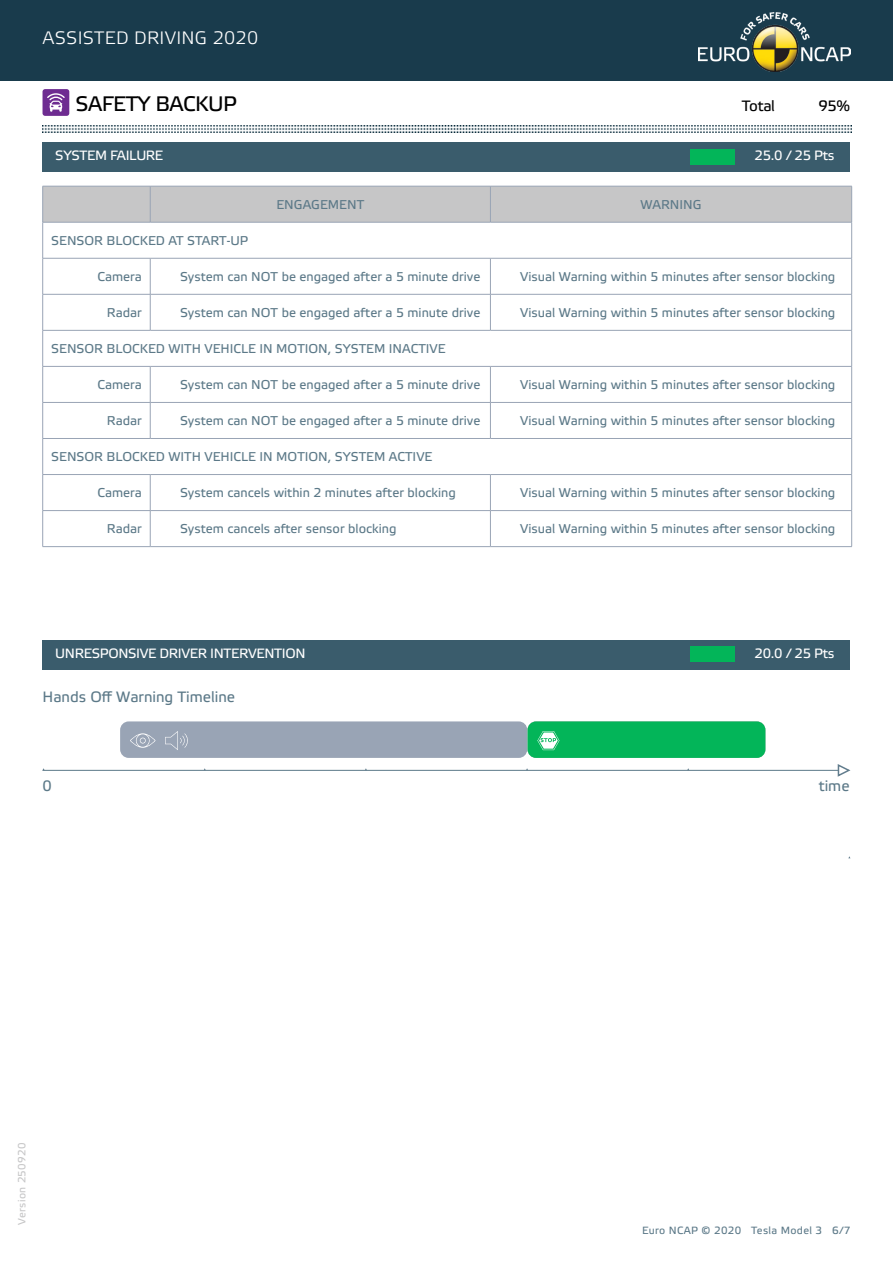
<style>
.page{position:relative;width:893px;height:1263px;background:#fff}
.page>*{position:absolute;margin:0;border:0;box-sizing:border-box;transform-origin:0 0}
.t1{font:21px "Etelka Text Pro";letter-spacing:-.025em;color:#000001}
.t2{font:18px "Etelka Light Pro";letter-spacing:.015em;color:#fff}
.t3{font:15px "Etelka Text Pro";color:#5c7988}
.t4{font:15px "Etelka Text Pro";letter-spacing:-.025em;color:#000001}
.t5{font:13.5px "Etelka Text Pro";letter-spacing:-.025em;color:#fff}
.t6{font:12.75px "Etelka Text Pro";color:#5c7988}
.t7{font:10.5px "Etelka Text Pro";letter-spacing:.03em;color:#5c7988}
.t8{font:10.5px "Etelka Text Pro";letter-spacing:.03em;color:#c6c6c7}
</style>
<div class="page">
<div style="left:0;top:0;width:893px;height:81px;background:#193b4c"></div>
<img style="left:698px;top:12px;width:152px;height:59px">
<div style="left:43px;top:89px;width:26px;height:27px;background:#6e2c91;border-radius:3px"></div>
<svg style="left:47px;top:93px;width:18px;height:19px"></svg>
<img style="left:43px;top:125px;width:808px;height:8px">
<div style="left:43px;top:142px;width:807px;height:30px;background:#3a5c6c"></div>
<div style="left:43px;top:640px;width:807px;height:29px;background:#3a5c6c"></div>
<div style="left:43px;top:187px;width:808px;height:35px;background:#c6c6c7"></div>
<hr style="left:43px;top:186px;width:107px;height:1px;background:#99a4b5">
<hr style="left:42px;top:186px;width:1px;height:36px;background:#99a4b5">
<hr style="left:150px;top:186px;width:340px;height:1px;background:#99a4b5">
<hr style="left:150px;top:186px;width:1px;height:36px;background:#99a4b5">
<hr style="left:490px;top:186px;width:362px;height:1px;background:#99a4b5">
<hr style="left:490px;top:186px;width:1px;height:36px;background:#99a4b5">
<hr style="left:851px;top:186px;width:1px;height:36px;background:#99a4b5">
<hr style="left:43px;top:222px;width:107px;height:1px;background:#99a4b5">
<hr style="left:42px;top:222px;width:1px;height:36px;background:#99a4b5">
<hr style="left:150px;top:222px;width:340px;height:1px;background:#99a4b5">
<hr style="left:490px;top:222px;width:362px;height:1px;background:#99a4b5">
<hr style="left:851px;top:222px;width:1px;height:36px;background:#99a4b5">
<hr style="left:43px;top:258px;width:107px;height:1px;background:#99a4b5">
<hr style="left:42px;top:258px;width:1px;height:36px;background:#99a4b5">
<hr style="left:150px;top:258px;width:340px;height:1px;background:#99a4b5">
<hr style="left:150px;top:258px;width:1px;height:36px;background:#99a4b5">
<hr style="left:490px;top:258px;width:362px;height:1px;background:#99a4b5">
<hr style="left:490px;top:258px;width:1px;height:36px;background:#99a4b5">
<hr style="left:851px;top:258px;width:1px;height:36px;background:#99a4b5">
<hr style="left:43px;top:294px;width:107px;height:1px;background:#99a4b5">
<hr style="left:42px;top:294px;width:1px;height:36px;background:#99a4b5">
<hr style="left:150px;top:294px;width:340px;height:1px;background:#99a4b5">
<hr style="left:150px;top:294px;width:1px;height:36px;background:#99a4b5">
<hr style="left:490px;top:294px;width:362px;height:1px;background:#99a4b5">
<hr style="left:490px;top:294px;width:1px;height:36px;background:#99a4b5">
<hr style="left:851px;top:294px;width:1px;height:36px;background:#99a4b5">
<hr style="left:43px;top:330px;width:107px;height:1px;background:#99a4b5">
<hr style="left:42px;top:330px;width:1px;height:36px;background:#99a4b5">
<hr style="left:150px;top:330px;width:340px;height:1px;background:#99a4b5">
<hr style="left:490px;top:330px;width:362px;height:1px;background:#99a4b5">
<hr style="left:851px;top:330px;width:1px;height:36px;background:#99a4b5">
<hr style="left:43px;top:366px;width:107px;height:1px;background:#99a4b5">
<hr style="left:42px;top:367px;width:1px;height:35px;background:#99a4b5">
<hr style="left:150px;top:366px;width:340px;height:1px;background:#99a4b5">
<hr style="left:150px;top:367px;width:1px;height:35px;background:#99a4b5">
<hr style="left:490px;top:366px;width:362px;height:1px;background:#99a4b5">
<hr style="left:490px;top:367px;width:1px;height:35px;background:#99a4b5">
<hr style="left:851px;top:367px;width:1px;height:35px;background:#99a4b5">
<hr style="left:43px;top:402px;width:107px;height:1px;background:#99a4b5">
<hr style="left:42px;top:403px;width:1px;height:35px;background:#99a4b5">
<hr style="left:150px;top:402px;width:340px;height:1px;background:#99a4b5">
<hr style="left:150px;top:403px;width:1px;height:35px;background:#99a4b5">
<hr style="left:490px;top:402px;width:362px;height:1px;background:#99a4b5">
<hr style="left:490px;top:403px;width:1px;height:35px;background:#99a4b5">
<hr style="left:851px;top:403px;width:1px;height:35px;background:#99a4b5">
<hr style="left:43px;top:438px;width:107px;height:1px;background:#99a4b5">
<hr style="left:42px;top:439px;width:1px;height:35px;background:#99a4b5">
<hr style="left:150px;top:438px;width:340px;height:1px;background:#99a4b5">
<hr style="left:490px;top:438px;width:362px;height:1px;background:#99a4b5">
<hr style="left:851px;top:439px;width:1px;height:35px;background:#99a4b5">
<hr style="left:43px;top:474px;width:107px;height:1px;background:#99a4b5">
<hr style="left:42px;top:475px;width:1px;height:35px;background:#99a4b5">
<hr style="left:150px;top:474px;width:340px;height:1px;background:#99a4b5">
<hr style="left:150px;top:475px;width:1px;height:35px;background:#99a4b5">
<hr style="left:490px;top:474px;width:362px;height:1px;background:#99a4b5">
<hr style="left:490px;top:475px;width:1px;height:35px;background:#99a4b5">
<hr style="left:851px;top:475px;width:1px;height:35px;background:#99a4b5">
<hr style="left:43px;top:510px;width:107px;height:1px;background:#99a4b5">
<hr style="left:42px;top:511px;width:1px;height:35px;background:#99a4b5">
<hr style="left:150px;top:510px;width:340px;height:1px;background:#99a4b5">
<hr style="left:150px;top:511px;width:1px;height:35px;background:#99a4b5">
<hr style="left:490px;top:510px;width:362px;height:1px;background:#99a4b5">
<hr style="left:490px;top:511px;width:1px;height:35px;background:#99a4b5">
<hr style="left:851px;top:511px;width:1px;height:35px;background:#99a4b5">
<hr style="left:43px;top:546px;width:107px;height:1px;background:#99a4b5">
<hr style="left:150px;top:546px;width:340px;height:1px;background:#99a4b5">
<hr style="left:490px;top:546px;width:362px;height:1px;background:#99a4b5">
<div style="left:690px;top:149px;width:44px;height:16px;background:#03b559"></div>
<div style="left:690px;top:646px;width:44px;height:15px;background:#03b559"></div>
<div style="left:120px;top:721px;width:407px;height:37px;background:#99a4b5;border-radius:9px"></div>
<svg style="left:165px;top:731px;width:23px;height:19px"></svg>
<svg style="left:130px;top:733px;width:26px;height:15px"></svg>
<svg style="left:527px;top:721px;width:238px;height:37px;background:#0eb760"></svg>
<hr style="left:43px;top:770px;width:803px;height:1px;background:#5c7988">
<svg style="left:837px;top:764px;width:14px;height:13px"></svg>
<h2 class="t2" style="left:43px;top:28px;width:217px">ASSISTED DRIVING 2020</h2>
<h1 class="t1" style="left:76px;top:92px;width:163px">SAFETY BACKUP</h1>
<p class="t4" style="left:742px;top:98px;width:35px">Total</p>
<p class="t5" style="left:55px;top:149px;width:110px">SYSTEM FAILURE</p>
<p class="t5" style="left:755px;top:149px;width:82px">25.0 / 25 Pts</p>
<p class="t6" style="left:276px;top:198px;width:89px">ENGAGEMENT</p>
<p class="t6" style="left:640px;top:198px;width:63px">WARNING</p>
<p class="t6" style="left:51px;top:234px;width:199px">SENSOR BLOCKED AT START-UP</p>
<p class="t6" style="left:97px;top:270px;width:46px">Camera</p>
<p class="t6" style="left:180px;top:270px;width:302px">System can NOT be engaged after a 5 minute drive</p>
<p class="t6" style="left:520px;top:270px;width:317px">Visual Warning within 5 minutes after sensor blocking</p>
<p class="t6" style="left:107px;top:306px;width:36px">Radar</p>
<p class="t6" style="left:180px;top:306px;width:302px">System can NOT be engaged after a 5 minute drive</p>
<p class="t6" style="left:520px;top:306px;width:317px">Visual Warning within 5 minutes after sensor blocking</p>
<p class="t6" style="left:51px;top:342px;width:396px">SENSOR BLOCKED WITH VEHICLE IN MOTION, SYSTEM INACTIVE</p>
<p class="t6" style="left:97px;top:378px;width:46px">Camera</p>
<p class="t6" style="left:180px;top:378px;width:302px">System can NOT be engaged after a 5 minute drive</p>
<p class="t6" style="left:520px;top:378px;width:317px">Visual Warning within 5 minutes after sensor blocking</p>
<p class="t6" style="left:107px;top:414px;width:36px">Radar</p>
<p class="t6" style="left:180px;top:414px;width:302px">System can NOT be engaged after a 5 minute drive</p>
<p class="t6" style="left:520px;top:414px;width:317px">Visual Warning within 5 minutes after sensor blocking</p>
<p class="t6" style="left:51px;top:450px;width:383px">SENSOR BLOCKED WITH VEHICLE IN MOTION, SYSTEM ACTIVE</p>
<p class="t6" style="left:97px;top:486px;width:46px">Camera</p>
<p class="t6" style="left:180px;top:486px;width:277px">System cancels within 2 minutes after blocking</p>
<p class="t6" style="left:520px;top:486px;width:317px">Visual Warning within 5 minutes after sensor blocking</p>
<p class="t6" style="left:107px;top:522px;width:36px">Radar</p>
<p class="t6" style="left:180px;top:522px;width:218px">System cancels after sensor blocking</p>
<p class="t6" style="left:520px;top:522px;width:317px">Visual Warning within 5 minutes after sensor blocking</p>
<p class="t4" style="left:818px;top:98px;width:33px">95%</p>
<p class="t5" style="left:55px;top:646px;width:252px">UNRESPONSIVE DRIVER INTERVENTION</p>
<p class="t5" style="left:755px;top:646px;width:82px">20.0 / 25 Pts</p>
<p class="t3" style="left:43px;top:688px;width:194px">Hands Off Warning Timeline</p>
<p class="t3" style="left:43px;top:777px;width:11px">0</p>
<p class="t3" style="left:819px;top:777px;width:32px">time</p>
<p class="t8" style="left:16px;top:1225px;width:84px;rotate:-90deg">Version 250920</p>
<p class="t7" style="left:642px;top:1225px;width:210px">Euro NCAP © 2020 Tesla Model 3 6/7</p>
</div>
